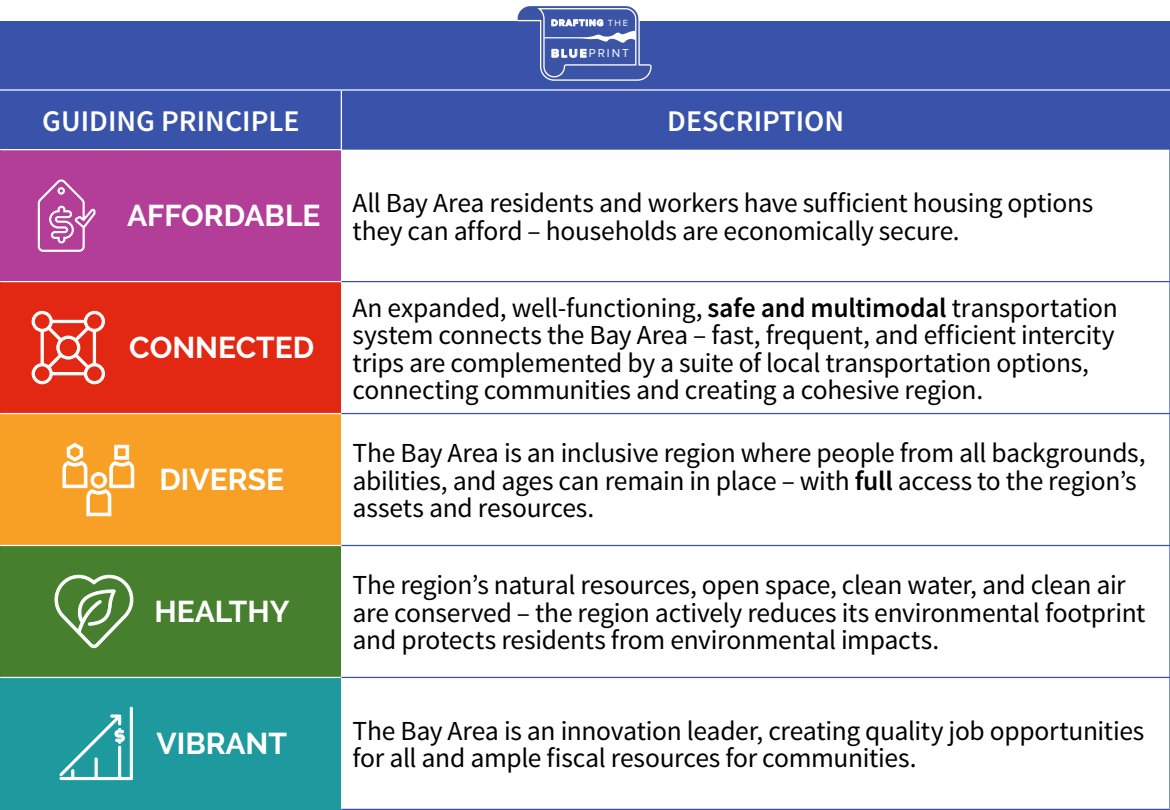
<style>
.page{position:relative;width:1170px;height:810px;background:#fff}
.page>*{position:absolute;margin:0;border:0;box-sizing:border-box;transform-origin:0 0}
.t1{font:700 30px "Raleway";color:#fff}
.t2{font:600 30px "Source Sans Pro";color:#fff}
.t3{font:27.5px/27.5px "Source Sans Pro";letter-spacing:-.01em;color:#000}
.t4{font:12px "Proxima Nova";letter-spacing:.17em;color:#fff}
.t5{font:700 9.25px "Proxima Nova";letter-spacing:.105em;color:#fff}
.s1{font-weight:400}
.s2{font-weight:700}
.s3{font-weight:600}
</style>
<div class="page">
<div style="left:0;top:21px;width:1170px;height:82px;background:#3a53aa"></div>
<svg style="left:517px;top:6px;width:135px;height:75px"></svg>
<div style="left:1px;top:91px;width:1168px;height:59px;background:#3a53aa"></div>
<div style="left:1px;top:150px;width:340px;height:132px;background:#b33e98"></div>
<div style="left:1px;top:282px;width:340px;height:132px;background:#e22712"></div>
<div style="left:1px;top:414px;width:340px;height:131px;background:#f7a025"></div>
<div style="left:1px;top:545px;width:340px;height:132px;background:#467f2d"></div>
<div style="left:1px;top:677px;width:340px;height:132px;background:#1e999d"></div>
<hr style="left:341px;top:91px;width:1px;height:58px;background:#fff">
<hr style="left:0;top:281px;width:341px;height:1px;background:#fff">
<hr style="left:0;top:413px;width:341px;height:1px;background:#fff">
<hr style="left:0;top:545px;width:341px;height:1px;background:#fff">
<hr style="left:0;top:677px;width:341px;height:1px;background:#fff">
<hr style="left:341px;top:281px;width:829px;height:1px;background:#3a53aa">
<hr style="left:341px;top:413px;width:829px;height:1px;background:#3a53aa">
<hr style="left:341px;top:545px;width:829px;height:1px;background:#3a53aa">
<hr style="left:341px;top:677px;width:829px;height:1px;background:#3a53aa">
<hr style="left:0;top:149px;width:342px;height:1px;background:#fff">
<hr style="left:1169px;top:150px;width:1px;height:131px;background:#3a53aa">
<hr style="left:1169px;top:282px;width:1px;height:131px;background:#3a53aa">
<hr style="left:1169px;top:414px;width:1px;height:131px;background:#3a53aa">
<hr style="left:1169px;top:546px;width:1px;height:131px;background:#3a53aa">
<hr style="left:1169px;top:678px;width:1px;height:131px;background:#3a53aa">
<hr style="left:341px;top:809px;width:829px;height:1px;background:#3a53aa">
<hr style="left:1169px;top:91px;width:1px;height:59px;background:#3a53aa">
<hr style="left:0;top:809px;width:341px;height:1px;background:#1e999d">
<hr style="left:0;top:150px;width:1px;height:131px;background:#b33e98">
<hr style="left:0;top:282px;width:1px;height:131px;background:#e22712">
<hr style="left:0;top:414px;width:1px;height:131px;background:#f7a025">
<hr style="left:0;top:546px;width:1px;height:131px;background:#467f2d">
<hr style="left:0;top:678px;width:1px;height:131px;background:#1e999d">
<hr style="left:0;top:91px;width:1px;height:58px;background:#3a53aa">
<hr style="left:0;top:89px;width:341px;height:2px;background:#fff">
<hr style="left:341px;top:89px;width:829px;height:2px;background:#fff">
<svg style="left:38px;top:179px;width:58px;height:73px"></svg>
<svg style="left:58px;top:187px;width:7px;height:8px"></svg>
<svg style="left:31px;top:311px;width:74px;height:73px"></svg>
<svg style="left:62px;top:442px;width:72px;height:74px"></svg>
<svg style="left:54px;top:575px;width:80px;height:73px"></svg>
<svg style="left:59px;top:707px;width:74px;height:73px"></svg>
<p class="t5" style="left:551px;top:18px;width:78px">DRAFTING <span class="s1">THE</span></p>
<p class="t4" style="left:551px;top:47px;width:79px"><span class="s2">BLUE</span>PRINT</p>
<p class="t2" style="left:42px;top:102px;width:259px">GUIDING PRINCIPLE</p>
<p class="t2" style="left:667px;top:102px;width:178px">DESCRIPTION</p>
<p class="t1" style="left:127px;top:198px;width:195px">AFFORDABLE</p>
<p class="t1" style="left:129px;top:330px;width:186px">CONNECTED</p>
<p class="t1" style="left:159px;top:462px;width:126px">DIVERSE</p>
<p class="t1" style="left:154px;top:594px;width:137px">HEALTHY</p>
<p class="t1" style="left:157px;top:726px;width:132px">VIBRANT</p>
<p class="t3" style="left:353px;top:190px;width:742px">All Bay Area residents and workers have sufficient housing options they can afford – households are economically secure.</p>
<p class="t3" style="left:353px;top:294px;width:767px">An expanded, well-functioning, <span class="s3">safe and multimodal</span> transportation system connects the Bay Area – fast, frequent, and efficient intercity trips are complemented by a suite of local transportation options, connecting communities and creating a cohesive region.</p>
<p class="t3" style="left:353px;top:440px;width:794px">The Bay Area is an inclusive region where people from all backgrounds, abilities, and ages can remain in place – with <span class="s3">full</span> access to the region’s assets and resources.</p>
<p class="t3" style="left:353px;top:572px;width:794px">The region’s natural resources, open space, clean water, and clean air are conserved – the region actively reduces its environmental footprint and protects residents from environmental impacts.</p>
<p class="t3" style="left:353px;top:718px;width:793px">The Bay Area is an innovation leader, creating quality job opportunities for all and ample fiscal resources for communities.</p>
</div>
